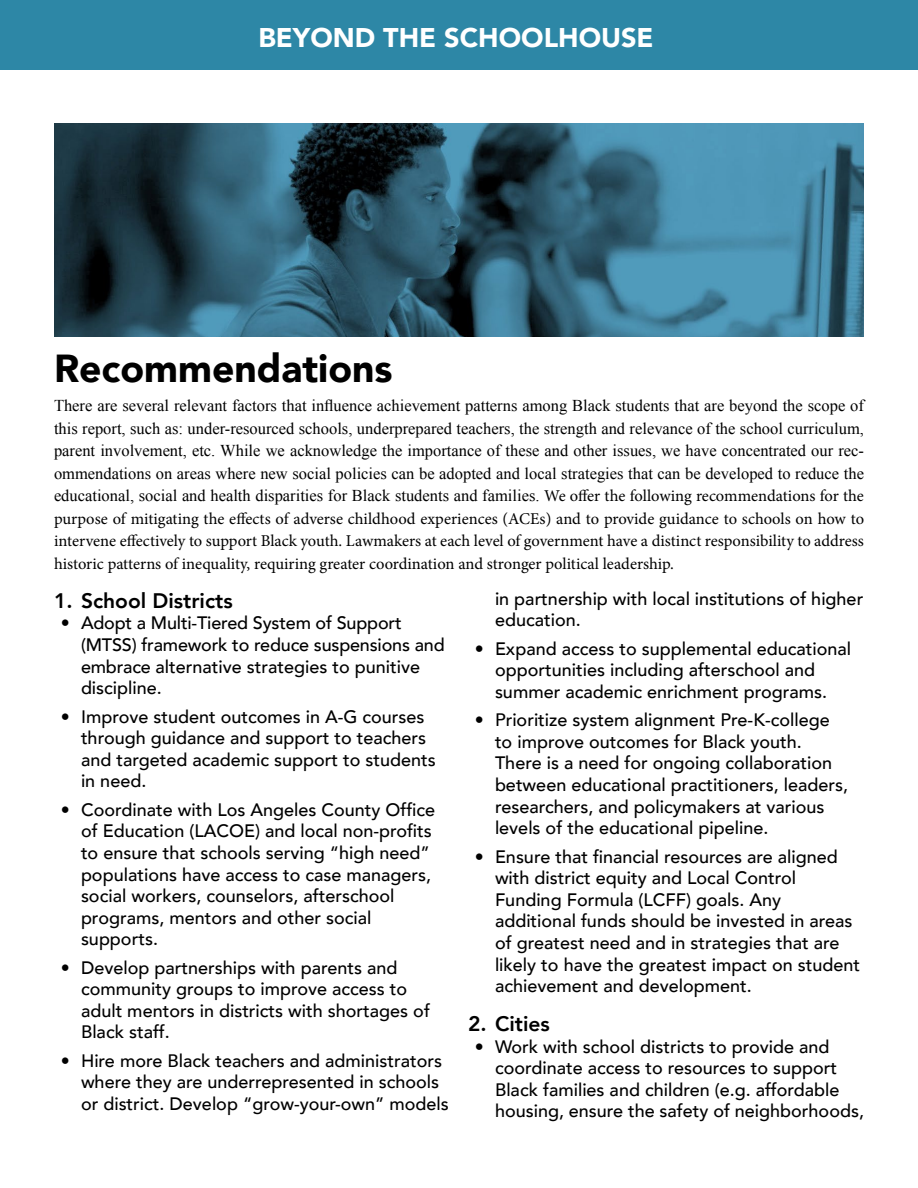
<style>
.page{position:relative;width:918px;height:1188px;background:#fff}
.page>*{position:absolute;margin:0;border:0;box-sizing:border-box;transform-origin:0 0}
.t1{font:900 39px "Avenir";color:#000}
.t2{font:900 27px "Avenir";color:#fff}
.t3{font:800 21px "Avenir";color:#000}
.t4{font:500 18px/21.6px "Avenir";color:#000}
.t5{font:16.5px/22.5px "Times New Roman";color:#000;text-align:justify}
.t6{font:16.5px/22.5px "Minion Pro";color:#000;text-align:justify}
.s1{font-family:"Minion Pro"}
</style>
<div class="page">
<div style="left:0;top:0;width:918px;height:69px;background:#2d87a6"></div>
<img style="left:54px;top:123px;width:810px;height:213px">
<h2 class="t2" style="left:258px;top:15px;width:397px">BEYOND THE SCHOOLHOUSE</h2>
<h1 class="t1" style="left:54px;top:335px;width:340px">Recommendations</h1>
<p class="t5" style="left:54px;top:394px;width:812px">There are several relevant factors that influence achievement patterns among Black students that are beyond the scope of this report, such as: under-resourced schools, underprepared teachers, the strength and relevance of the school curriculum, parent involvement, etc. While we acknowledge the importance of these and other issues, we have concentrated our rec&shy;ommendations on areas where new social policies can be adopted and local strategies that can be developed to reduce the educational, social and health disparities for Black students and families. <span class="s1">We offer the following recommendations for the</span></p>
<p class="t6" style="left:54px;top:507px;width:812px">purpose of mitigating the effects of adverse childhood experiences (ACEs) and to provide guidance to schools on how to intervene effectively to support Black youth. Lawmakers at each level of government have a distinct responsibility to address historic patterns of inequality, requiring greater coordination and stronger political leadership.</p>
<p class="t3" style="left:54px;top:584px;width:180px">1. School Districts</p>
<p class="t4" style="left:81px;top:611px;width:365px;text-indent:-20px">• Adopt a Multi-Tiered System of Support (MTSS) framework to reduce suspensions and embrace alternative strategies to punitive discipline.</p>
<p class="t4" style="left:81px;top:705px;width:356px;text-indent:-20px">• Improve student outcomes in A-G courses through guidance and support to teachers and targeted academic support to students in need.</p>
<p class="t4" style="left:81px;top:798px;width:356px;text-indent:-20px">• Coordinate with Los Angeles County Office of Education (LACOE) and local non-profits to ensure that schools serving “high need” populations have access to case managers, social workers, counselors, afterschool programs, mentors and other social supports.</p>
<p class="t4" style="left:81px;top:956px;width:351px;text-indent:-20px">• Develop partnerships with parents and community groups to improve access to adult mentors in districts with shortages of Black staff.</p>
<p class="t4" style="left:81px;top:1049px;width:369px;text-indent:-20px">• Hire more Black teachers and administrators where they are underrepresented in schools or district. Develop “grow-your-own” models</p>
<p class="t4" style="left:495px;top:587px;width:370px">in partnership with local institutions of higher education.</p>
<p class="t4" style="left:495px;top:637px;width:358px;text-indent:-20px">• Expand access to supplemental educational opportunities including afterschool and summer academic enrichment programs.</p>
<p class="t4" style="left:495px;top:708px;width:355px;text-indent:-20px">• Prioritize system alignment Pre-K-college to improve outcomes for Black youth.<br>There is a need for ongoing collaboration between educational practitioners, leaders, researchers, and policymakers at various levels of the educational pipeline.</p>
<p class="t4" style="left:495px;top:845px;width:367px;text-indent:-20px">• Ensure that financial resources are aligned with district equity and Local Control Funding Formula (LCFF) goals. Any additional funds should be invested in areas of greatest need and in strategies that are likely to have the greatest impact on student achievement and development.</p>
<p class="t3" style="left:468px;top:1007px;width:83px">2. Cities</p>
<p class="t4" style="left:495px;top:1035px;width:371px;text-indent:-20px">• Work with school districts to provide and coordinate access to resources to support Black families and children (e.g. affordable housing, ensure the safety of neighborhoods,</p>
</div>
